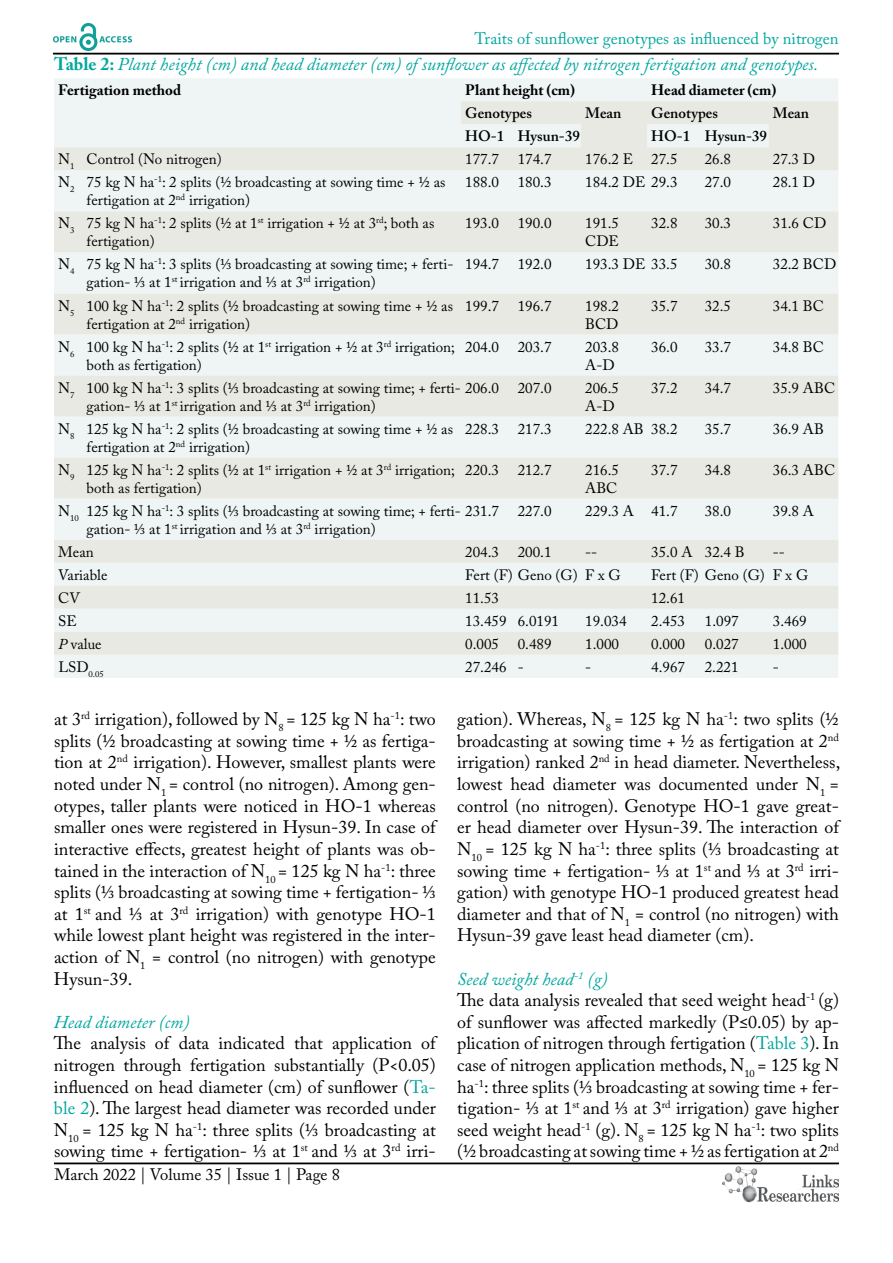
<style>
.page{position:relative;width:893px;height:1263px;background:#fff}
.page>*{position:absolute;margin:0;border:0;box-sizing:border-box;transform-origin:0 0}
.t1{font:18px/21.6px "Adobe Caslon Pro";color:#000;text-align:justify}
.t2{font:italic 18px "Adobe Caslon Pro";color:#00a79e}
.t3{font:16.5px "Adobe Caslon Pro";color:#00a79e}
.t4{font:16.5px "Adobe Caslon Pro";color:#000}
.t5{font:15px/18px "Adobe Caslon Pro";color:#000}
.t6{font:600 15px "Adobe Caslon Pro";color:#000}
.t7{font:700 15px "Adobe Caslon Pro";color:#000}
.t8{font:8.7px "Adobe Caslon Pro";color:#000}
.s1{font-weight:700;font-style:normal}
.s2{font-style:italic}
.s3{color:#00a79e}
.s4{font-style:italic;color:#00a79e}
</style>
<div class="page">
<hr style="left:53px;top:53px;width:786px;height:2px;background:#000">
<hr style="left:54px;top:1162px;width:785px;height:2px;background:#000">
<img style="left:722px;top:1166px;width:117px;height:37px">
<img style="left:53px;top:24px;width:78px;height:27px">
<div style="left:54px;top:78px;width:784px;height:600px;background:#eef5f4"></div>
<svg style="left:54px;top:101px;width:784px;height:554px;background:#ebefec"></svg>
<p class="t3" style="left:475px;top:29px;width:366px">Traits of sunflower genotypes as influenced by nitrogen</p>
<p class="t2" style="left:54px;top:54px;width:766px"><span class="s1">Table 2:</span> Plant height (cm) and head diameter (cm) of sunflower as affected by nitrogen fertigation and genotypes.</p>
<p class="t7" style="left:58px;top:81px;width:124px">Fertigation method</p>
<p class="t7" style="left:465px;top:81px;width:111px">Plant height (cm)</p>
<p class="t7" style="left:651px;top:81px;width:127px">Head diameter (cm)</p>
<p class="t6" style="left:465px;top:104px;width:68px">Genotypes</p>
<p class="t6" style="left:585px;top:104px;width:38px">Mean</p>
<p class="t6" style="left:651px;top:104px;width:68px">Genotypes</p>
<p class="t6" style="left:773px;top:104px;width:38px">Mean</p>
<p class="t6" style="left:465px;top:127px;width:116px">HO-1 Hysun-39</p>
<p class="t6" style="left:651px;top:127px;width:117px">HO-1 Hysun-39</p>
<p class="t5" style="left:58px;top:150px;width:165px">N<sub>1</sub> Control (No nitrogen)</p>
<p class="t5" style="left:465px;top:150px;width:88px">177.7 174.7</p>
<p class="t5" style="left:585px;top:150px;width:94px">176.2 E 27.5</p>
<p class="t5" style="left:705px;top:150px;width:28px">26.8</p>
<p class="t5" style="left:773px;top:150px;width:44px">27.3 D</p>
<p class="t5" style="left:87px;top:173px;width:360px;text-indent:-28px">N<sub>2</sub> 75 kg N ha<sup>-1</sup>: 2 splits (½ broadcasting at sowing time + ½ as fertigation at 2<sup>nd</sup> irrigation)</p>
<p class="t5" style="left:465px;top:173px;width:88px">188.0 180.3</p>
<p class="t5" style="left:585px;top:173px;width:94px">184.2 DE 29.3</p>
<p class="t5" style="left:705px;top:173px;width:28px">27.0</p>
<p class="t5" style="left:773px;top:173px;width:44px">28.1 D</p>
<p class="t5" style="left:87px;top:214px;width:349px;text-indent:-28px">N<sub>3</sub> 75 kg N ha<sup>-1</sup>: 2 splits (½ at 1<sup>st</sup> irrigation + ½ at 3<sup>rd</sup>; both as fertigation)</p>
<p class="t5" style="left:465px;top:214px;width:88px">193.0 190.0</p>
<p class="t5" style="left:585px;top:214px;width:35px">191.5<br>CDE</p>
<p class="t5" style="left:651px;top:214px;width:28px">32.8</p>
<p class="t5" style="left:705px;top:214px;width:28px">30.3</p>
<p class="t5" style="left:773px;top:214px;width:55px">31.6 CD</p>
<p class="t5" style="left:87px;top:255px;width:368px;text-indent:-28px">N<sub>4</sub> 75 kg N ha<sup>-1</sup>: 3 splits (⅓ broadcasting at sowing time; + ferti&shy;gation- ⅓ at 1<sup>st</sup> irrigation and ⅓ at 3<sup>rd</sup> irrigation)</p>
<p class="t5" style="left:465px;top:255px;width:88px">194.7 192.0</p>
<p class="t5" style="left:585px;top:255px;width:94px">193.3 DE 33.5</p>
<p class="t5" style="left:705px;top:255px;width:28px">30.8</p>
<p class="t5" style="left:773px;top:255px;width:65px">32.2 BCD</p>
<p class="t5" style="left:87px;top:296px;width:368px;text-indent:-28px">N<sub>5</sub> 100 kg N ha<sup>-1</sup>: 2 splits (½ broadcasting at sowing time + ½ as fertigation at 2<sup>nd</sup> irrigation)</p>
<p class="t5" style="left:465px;top:296px;width:88px">199.7 196.7</p>
<p class="t5" style="left:585px;top:296px;width:35px">198.2<br>BCD</p>
<p class="t5" style="left:651px;top:296px;width:28px">35.7</p>
<p class="t5" style="left:705px;top:296px;width:28px">32.5</p>
<p class="t5" style="left:773px;top:296px;width:53px">34.1 BC</p>
<p class="t5" style="left:87px;top:337px;width:370px;text-indent:-28px">N<sub>6</sub> 100 kg N ha<sup>-1</sup>: 2 splits (½ at 1<sup>st</sup> irrigation + ½ at 3<sup>rd</sup> irrigation; both as fertigation)</p>
<p class="t5" style="left:465px;top:337px;width:88px">204.0 203.7</p>
<p class="t5" style="left:585px;top:337px;width:35px">203.8<br>A-D</p>
<p class="t5" style="left:651px;top:337px;width:28px">36.0</p>
<p class="t5" style="left:705px;top:337px;width:28px">33.7</p>
<p class="t5" style="left:773px;top:337px;width:53px">34.8 BC</p>
<p class="t5" style="left:87px;top:378px;width:466px;text-indent:-28px">N<sub>7</sub> 100 kg N ha<sup>-1</sup>: 3 splits (⅓ broadcasting at sowing time; + ferti- 206.0 207.0 gation- ⅓ at 1<sup>st</sup> irrigation and ⅓ at 3<sup>rd</sup> irrigation)</p>
<p class="t5" style="left:585px;top:378px;width:35px">206.5<br>A-D</p>
<p class="t5" style="left:651px;top:378px;width:28px">37.2</p>
<p class="t5" style="left:705px;top:378px;width:28px">34.7</p>
<p class="t5" style="left:773px;top:378px;width:64px">35.9 ABC</p>
<p class="t5" style="left:87px;top:419px;width:368px;text-indent:-28px">N<sub>8</sub> 125 kg N ha<sup>-1</sup>: 2 splits (½ broadcasting at sowing time + ½ as fertigation at 2<sup>nd</sup> irrigation)</p>
<p class="t5" style="left:465px;top:419px;width:88px">228.3 217.3</p>
<p class="t5" style="left:585px;top:419px;width:94px">222.8 AB 38.2</p>
<p class="t5" style="left:705px;top:419px;width:28px">35.7</p>
<p class="t5" style="left:773px;top:419px;width:53px">36.9 AB</p>
<p class="t5" style="left:87px;top:460px;width:370px;text-indent:-28px">N<sub>9</sub> 125 kg N ha<sup>-1</sup>: 2 splits (½ at 1<sup>st</sup> irrigation + ½ at 3<sup>rd</sup> irrigation; both as fertigation)</p>
<p class="t5" style="left:465px;top:460px;width:88px">220.3 212.7</p>
<p class="t5" style="left:585px;top:460px;width:35px">216.5<br>ABC</p>
<p class="t5" style="left:651px;top:460px;width:28px">37.7</p>
<p class="t5" style="left:705px;top:460px;width:28px">34.8</p>
<p class="t5" style="left:773px;top:460px;width:64px">36.3 ABC</p>
<p class="t5" style="left:87px;top:501px;width:466px;text-indent:-28px">N<sub>10</sub> 125 kg N ha<sup>-1</sup>: 3 splits (⅓ broadcasting at sowing time; + ferti- 231.7 227.0 gation- ⅓ at 1<sup>st</sup> irrigation and ⅓ at 3<sup>rd</sup> irrigation)</p>
<p class="t5" style="left:585px;top:501px;width:94px">229.3 A 41.7</p>
<p class="t5" style="left:705px;top:501px;width:28px">38.0</p>
<p class="t5" style="left:773px;top:501px;width:43px">39.8 A</p>
<p class="t5" style="left:58px;top:542px;width:37px">Mean</p>
<p class="t5" style="left:465px;top:542px;width:88px">204.3 200.1</p>
<p class="t5" style="left:585px;top:542px;width:14px">--</p>
<p class="t5" style="left:651px;top:542px;width:95px">35.0 A 32.4 B</p>
<p class="t5" style="left:773px;top:542px;width:14px">--</p>
<p class="t5" style="left:58px;top:565px;width:51px">Variable</p>
<p class="t5" style="left:465px;top:565px;width:157px">Fert (F) Geno (G) F x G</p>
<p class="t5" style="left:651px;top:565px;width:159px">Fert (F) Geno (G) F x G</p>
<p class="t5" style="left:58px;top:588px;width:23px">CV</p>
<p class="t5" style="left:465px;top:588px;width:35px">11.53</p>
<p class="t5" style="left:651px;top:588px;width:35px">12.61</p>
<p class="t5" style="left:58px;top:612px;width:20px">SE</p>
<p class="t5" style="left:465px;top:612px;width:95px">13.459 6.0191</p>
<p class="t5" style="left:585px;top:612px;width:43px">19.034</p>
<p class="t5" style="left:651px;top:612px;width:35px">2.453</p>
<p class="t5" style="left:705px;top:612px;width:35px">1.097</p>
<p class="t5" style="left:773px;top:612px;width:35px">3.469</p>
<p class="t5" style="left:58px;top:635px;width:45px"><span class="s2">P</span> value</p>
<p class="t5" style="left:465px;top:635px;width:88px">0.005 0.489</p>
<p class="t5" style="left:585px;top:635px;width:35px">1.000</p>
<p class="t5" style="left:651px;top:635px;width:35px">0.000</p>
<p class="t5" style="left:705px;top:635px;width:35px">0.027</p>
<p class="t5" style="left:773px;top:635px;width:35px">1.000</p>
<p class="t8" style="left:58px;top:669px;width:47px"><sup>LSD</sup>0.05</p>
<p class="t5" style="left:465px;top:658px;width:60px">27.246 -</p>
<p class="t5" style="left:585px;top:658px;width:8px">-</p>
<p class="t5" style="left:651px;top:658px;width:35px">4.967</p>
<p class="t5" style="left:705px;top:658px;width:35px">2.221</p>
<p class="t5" style="left:773px;top:658px;width:8px">-</p>
<p class="t1" style="left:54px;top:708px;width:383px">at 3<sup>rd</sup> irrigation), followed by N<sub>8</sub> = 125 kg N ha<sup>-1</sup>: two splits (½ broadcasting at sowing time + ½ as fertiga&shy;tion at 2<sup>nd</sup> irrigation). However, smallest plants were noted under N<sub>1</sub> = control (no nitrogen). Among gen&shy;otypes, taller plants were noticed in HO-1 whereas smaller ones were registered in Hysun-39. In case of interactive effects, greatest height of plants was ob&shy;tained in the interaction of N<sub>10</sub> = 125 kg N ha<sup>-1</sup>: three splits (⅓ broadcasting at sowing time + fertigation- ⅓ at 1<sup>st</sup> and ⅓ at 3<sup>rd</sup> irrigation) with genotype HO-1 while lowest plant height was registered in the inter&shy;action of N<sub>1</sub> = control (no nitrogen) with genotype Hysun-39.</p>
<p class="t2" style="left:54px;top:1011px;width:137px">Head diameter (cm)</p>
<p class="t1" style="left:54px;top:1032px;width:383px">The analysis of data indicated that application of nitrogen through fertigation substantially (P&lt;0.05) influenced on head diameter (cm) of sunflower (<span class="s3">Ta&shy;ble 2</span>). The largest head diameter was recorded under N<sub>10</sub> = 125 kg N ha<sup>-1</sup>: three splits (⅓ broadcasting at sowing time + fertigation- ⅓ at 1<sup>st</sup> and ⅓ at 3<sup>rd</sup> irri-</p>
<p class="t1" style="left:457px;top:708px;width:385px">gation). Whereas, N<sub>8</sub> = 125 kg N ha<sup>-1</sup>: two splits (½ broadcasting at sowing time + ½ as fertigation at 2<sup>nd </sup>irrigation) ranked 2<sup>nd</sup> in head diameter. Nevertheless, lowest head diameter was documented under N<sub>1</sub> = control (no nitrogen). Genotype HO-1 gave great&shy;er head diameter over Hysun-39. The interaction of N<sub>10</sub> = 125 kg N ha<sup>-1</sup>: three splits (⅓ broadcasting at sowing time + fertigation- ⅓ at 1<sup>st</sup> and ⅓ at 3<sup>rd</sup> irri&shy;gation) with genotype HO-1 produced greatest head diameter and that of N<sub>1</sub> = control (no nitrogen) with Hysun-39 gave least head diameter (cm).</p>
<p class="t1" style="left:457px;top:967px;width:383px;text-align:left"><span class="s4">Seed weight head</span><sup>-1</sup> <span class="s4">(g)<br></span>The data analysis revealed that seed weight head<sup>-1</sup> (g) of sunflower was affected markedly (P≤0.05) by ap&shy;plication of nitrogen through fertigation (<span class="s3">Table 3</span>). In case of nitrogen application methods, N<sub>10</sub> = 125 kg N ha<sup>-1</sup>: three splits (⅓ broadcasting at sowing time + fer&shy;tigation- ⅓ at 1<sup>st</sup> and ⅓ at 3<sup>rd</sup> irrigation) gave higher seed weight head<sup>-1</sup> (g). N<sub>8</sub> = 125 kg N ha<sup>-1</sup>: two splits (½ broadcasting at sowing time + ½ as fertigation at 2<sup>nd</sup></p>
<p class="t4" style="left:54px;top:1165px;width:287px">March 2022 | Volume 35 | Issue 1 | Page 8</p>
</div>
